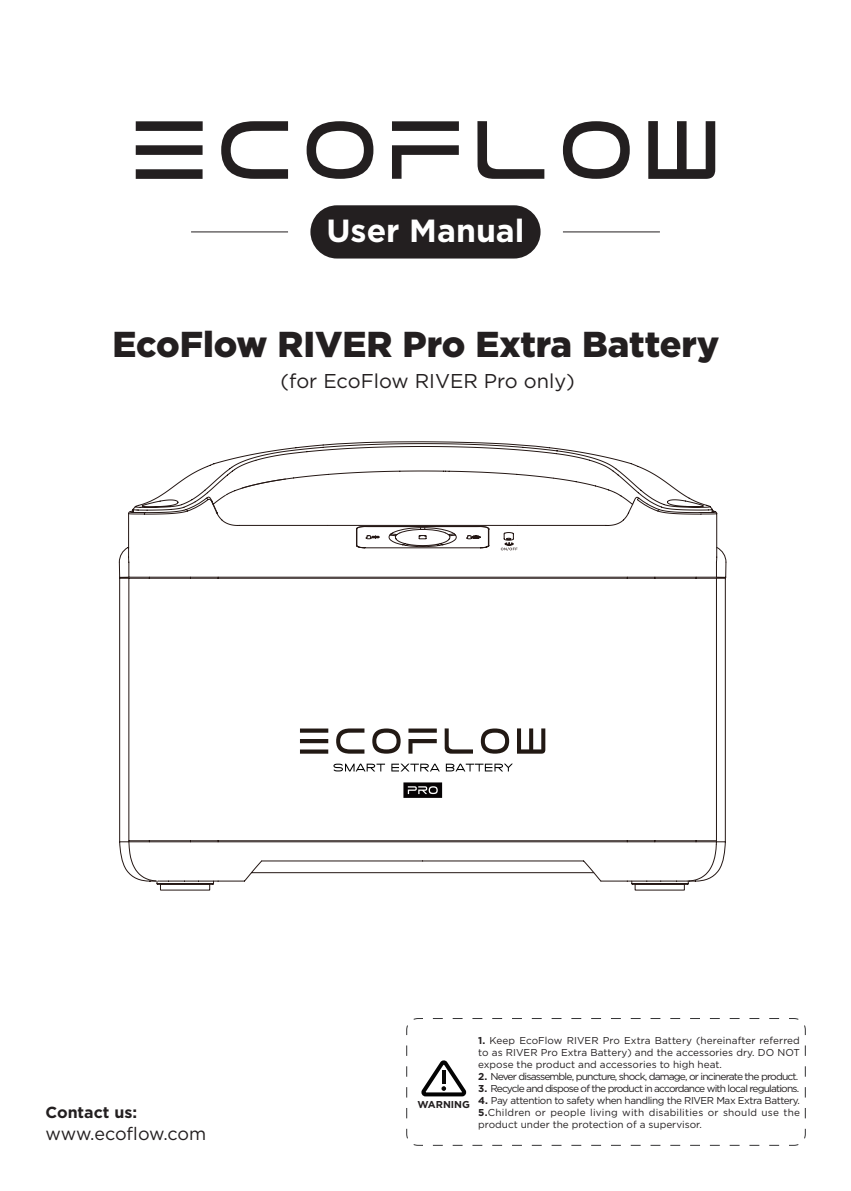
<style>
.page{position:relative;width:851px;height:1191px;background:#fff}
.page>*{position:absolute;margin:0;border:0;box-sizing:border-box;transform-origin:0 0}
.t1{font:900 36px "Gotham";color:#231f20}
.t2{font:700 32px "Gotham";color:#fff}
.t3{font:20px "Gotham";color:#231f20}
.t4{font:18px "Gotham";letter-spacing:-.01em;color:#231f20}
.t5{font:700 16px "Gotham";color:#231f20}
.t6{font:10px/12px "Gotham";letter-spacing:-.04em;color:#231f20;text-align:justify}
.t7{font:10px "Gotham";letter-spacing:-.08em;color:#231f20}
.t8{font:10px/12px "Gotham";letter-spacing:.02em;color:#231f20}
.t9{font:700 10px "Gotham";color:#231f20}
.s1{font-weight:700}
</style>
<div class="page">
<div style="left:310px;top:205px;width:230px;height:53px;background:#231f20;border-radius:27px"></div>
<svg style="left:136px;top:121px;width:67px;height:58px"></svg>
<svg style="left:221px;top:121px;width:67px;height:58px"></svg>
<svg style="left:306px;top:121px;width:67px;height:58px"></svg>
<svg style="left:392px;top:121px;width:67px;height:58px"></svg>
<svg style="left:477px;top:121px;width:67px;height:58px"></svg>
<svg style="left:563px;top:121px;width:66px;height:58px"></svg>
<svg style="left:648px;top:121px;width:67px;height:58px"></svg>
<hr style="left:191px;top:231px;width:97px;height:1px;background:#231f20">
<hr style="left:563px;top:231px;width:96px;height:1px;background:#231f20">
<svg style="left:406px;top:1018px;width:400px;height:128px"></svg>
<svg style="left:417px;top:1056px;width:50px;height:42px"></svg>
<svg style="left:160px;top:441px;width:525px;height:450px"></svg>
<svg style="left:118px;top:512px;width:608px;height:373px"></svg>
<svg style="left:160px;top:470px;width:525px;height:8px"></svg>
<svg style="left:128px;top:478px;width:589px;height:404px"></svg>
<svg style="left:300px;top:728px;width:28px;height:4px"></svg>
<hr style="left:300px;top:739px;width:28px;height:4px;background:#221914">
<svg style="left:300px;top:749px;width:28px;height:4px"></svg>
<svg style="left:336px;top:728px;width:28px;height:25px"></svg>
<svg style="left:372px;top:728px;width:28px;height:25px"></svg>
<svg style="left:408px;top:728px;width:29px;height:25px"></svg>
<svg style="left:444px;top:728px;width:29px;height:25px"></svg>
<svg style="left:481px;top:728px;width:28px;height:25px"></svg>
<svg style="left:517px;top:728px;width:28px;height:25px"></svg>
<svg style="left:333px;top:763px;width:52px;height:8px"></svg>
<svg style="left:391px;top:763px;width:48px;height:8px"></svg>
<svg style="left:446px;top:763px;width:67px;height:8px"></svg>
<svg style="left:403px;top:782px;width:39px;height:16px"></svg>
<p class="t2" style="left:326px;top:210px;width:200px">User Manual</p>
<p class="t1" style="left:112px;top:319px;width:608px">EcoFlow RIVER Pro Extra Battery</p>
<p class="t3" style="left:280px;top:368px;width:296px">(for EcoFlow RIVER Pro only)</p>
<p class="t5" style="left:45px;top:1102px;width:93px">Contact us:</p>
<p class="t4" style="left:45px;top:1122px;width:162px">www.ecoflow.com</p>
<p class="t9" style="left:417px;top:1097px;width:54px">WARNING</p>
<p class="t6" style="left:478px;top:1034px;width:323px"><span class="s1">1.</span> Keep EcoFlow RIVER Pro Extra Battery (hereinafter referred to as RIVER Pro Extra Battery) and the accessories dry. DO NOT expose the product and accessories to high heat.</p>
<p class="t7" style="left:478px;top:1070px;width:322px"><span class="s1">2.</span> Never disassemble, puncture, shock, damage, or incinerate the product.</p>
<p class="t7" style="left:478px;top:1082px;width:322px"><span class="s1">3.</span> Recycle and dispose of the product in accordance with local regulations.</p>
<p class="t6" style="left:478px;top:1094px;width:323px"><span class="s1">4.</span> Pay attention to safety when handling the RIVER Max Extra Battery.</p>
<p class="t8" style="left:478px;top:1106px;width:323px"><span class="s1">5.</span>Children or people living with disabilities or should use the product under the protection of a supervisor.</p>
</div>
